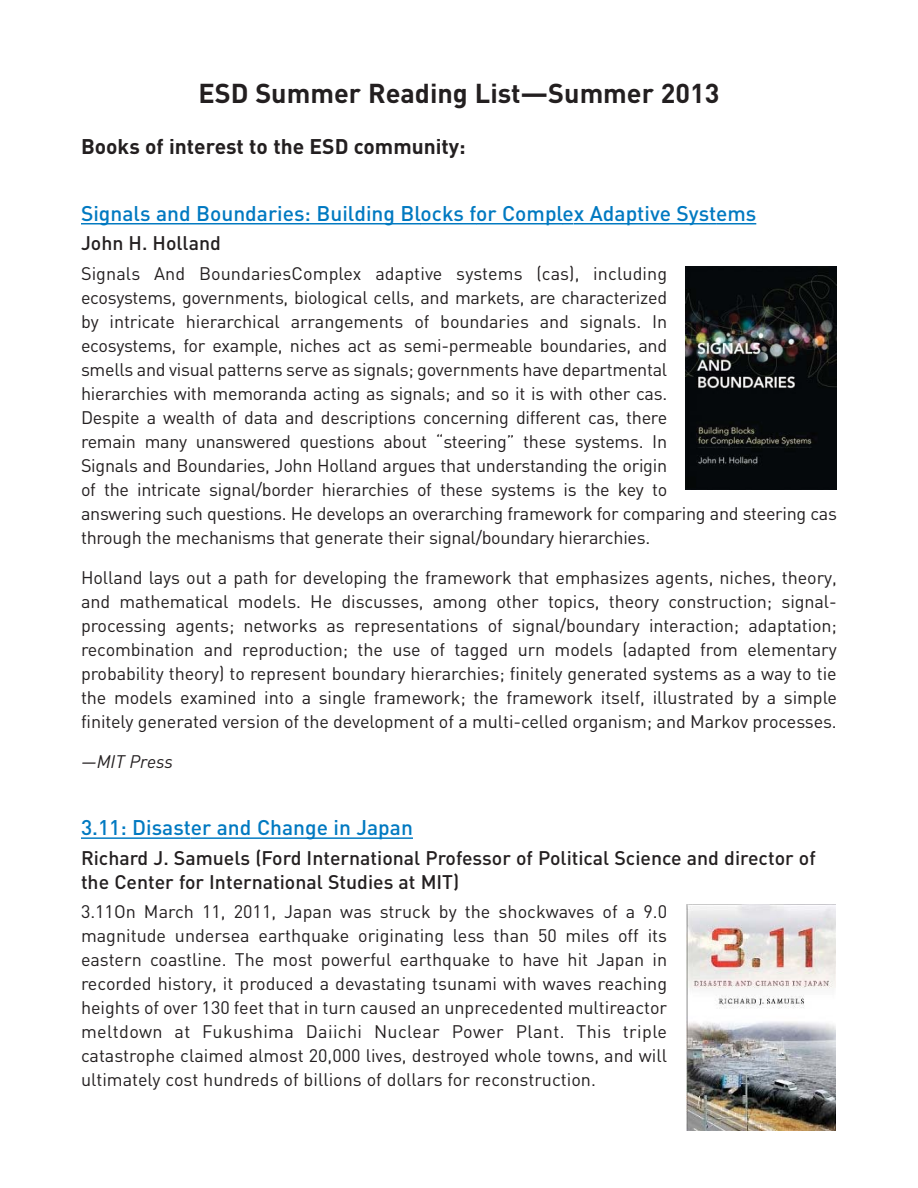
<style>
.page{position:relative;width:918px;height:1188px;background:#fff}
.page>*{position:absolute;margin:0;border:0;box-sizing:border-box;transform-origin:0 0}
.t1{font:700 27px "DIN";color:#231f20}
.t2{font:500 21px "DIN";color:#0079c1}
.t3{font:700 21px "DIN";color:#231f20}
.t4{font:500 19.5px/24px "DIN";color:#231f20}
.t5{font:18px/24px "DIN";letter-spacing:-.015em;color:#231f20;text-align:justify}
.t6{font:italic 18px "DIN";color:#231f20}
</style>
<div class="page">
<hr style="left:81px;top:223px;width:340px;height:1px;background:#0079c1">
<hr style="left:421px;top:223px;width:55px;height:1px;background:#0079c1">
<hr style="left:476px;top:223px;width:87px;height:1px;background:#0079c1">
<hr style="left:574px;top:223px;width:86px;height:1px;background:#0079c1">
<hr style="left:660px;top:223px;width:49px;height:1px;background:#0079c1">
<hr style="left:716px;top:223px;width:40px;height:1px;background:#0079c1">
<hr style="left:81px;top:837px;width:103px;height:2px;background:#0079c1">
<svg style="left:184px;top:837px;width:7px;height:2px"></svg>
<hr style="left:191px;top:837px;width:222px;height:2px;background:#0079c1">
<img style="left:685px;top:266px;width:152px;height:223px">
<img style="left:686px;top:904px;width:150px;height:227px">
<h1 class="t1" style="left:198px;top:83px;width:523px">ESD Summer Reading List—Summer 2013</h1>
<p class="t3" style="left:81px;top:139px;width:386px">Books of interest to the ESD community:</p>
<p class="t2" style="left:81px;top:206px;width:677px">Signals and Boundaries: Building Blocks for Complex Adaptive Systems</p>
<p class="t4" style="left:81px;top:234px;width:141px">John H. Holland</p>
<p class="t5" style="left:81px;top:263px;width:757px;text-align:left">Signals And BoundariesComplex adaptive systems (cas), including<br>ecosystems, governments, biological cells, and markets, are characterized<br>by intricate hierarchical arrangements of boundaries and signals. In<br>ecosystems, for example, niches act as semi-permeable boundaries, and<br>smells and visual patterns serve as signals; governments have departmental<br>hierarchies with memoranda acting as signals; and so it is with other cas.<br>Despite a wealth of data and descriptions concerning different cas, there<br>remain many unanswered questions about “steering” these systems. In<br>Signals and Boundaries, John Holland argues that understanding the origin<br>of the intricate signal/border hierarchies of these systems is the key to<br>answering such questions. He develops an overarching framework for comparing and steering cas through the mechanisms that generate their signal/boundary hierarchies.</p>
<p class="t5" style="left:81px;top:568px;width:758px">Holland lays out a path for developing the framework that emphasizes agents, niches, theory, and mathematical models. He discusses, among other topics, theory construction; signal&shy;processing agents; networks as representations of signal/boundary interaction; adaptation; recombination and reproduction; the use of tagged urn models (adapted from elementary probability theory) to represent boundary hierarchies; finitely generated systems as a way to tie the models examined into a single framework; the framework itself, illustrated by a simple finitely generated version of the development of a multi-celled organism; and Markov processes.</p>
<p class="t6" style="left:81px;top:755px;width:94px">—MIT Press</p>
<p class="t2" style="left:81px;top:820px;width:333px">3.11: Disaster and Change in Japan</p>
<p class="t4" style="left:81px;top:848px;width:736px">Richard J. Samuels (Ford International Professor of Political Science and director of the Center for International Studies at MIT)</p>
<p class="t5" style="left:81px;top:902px;width:588px">3.11On March 11, 2011, Japan was struck by the shockwaves of a 9.0 magnitude undersea earthquake originating less than 50 miles off its eastern coastline. The most powerful earthquake to have hit Japan in recorded history, it produced a devastating tsunami with waves reaching heights of over 130 feet that in turn caused an unprecedented multireactor meltdown at Fukushima Daiichi Nuclear Power Plant. This triple catastrophe claimed almost 20,000 lives, destroyed whole towns, and will ultimately cost hundreds of billions of dollars for reconstruction.</p>
</div>
